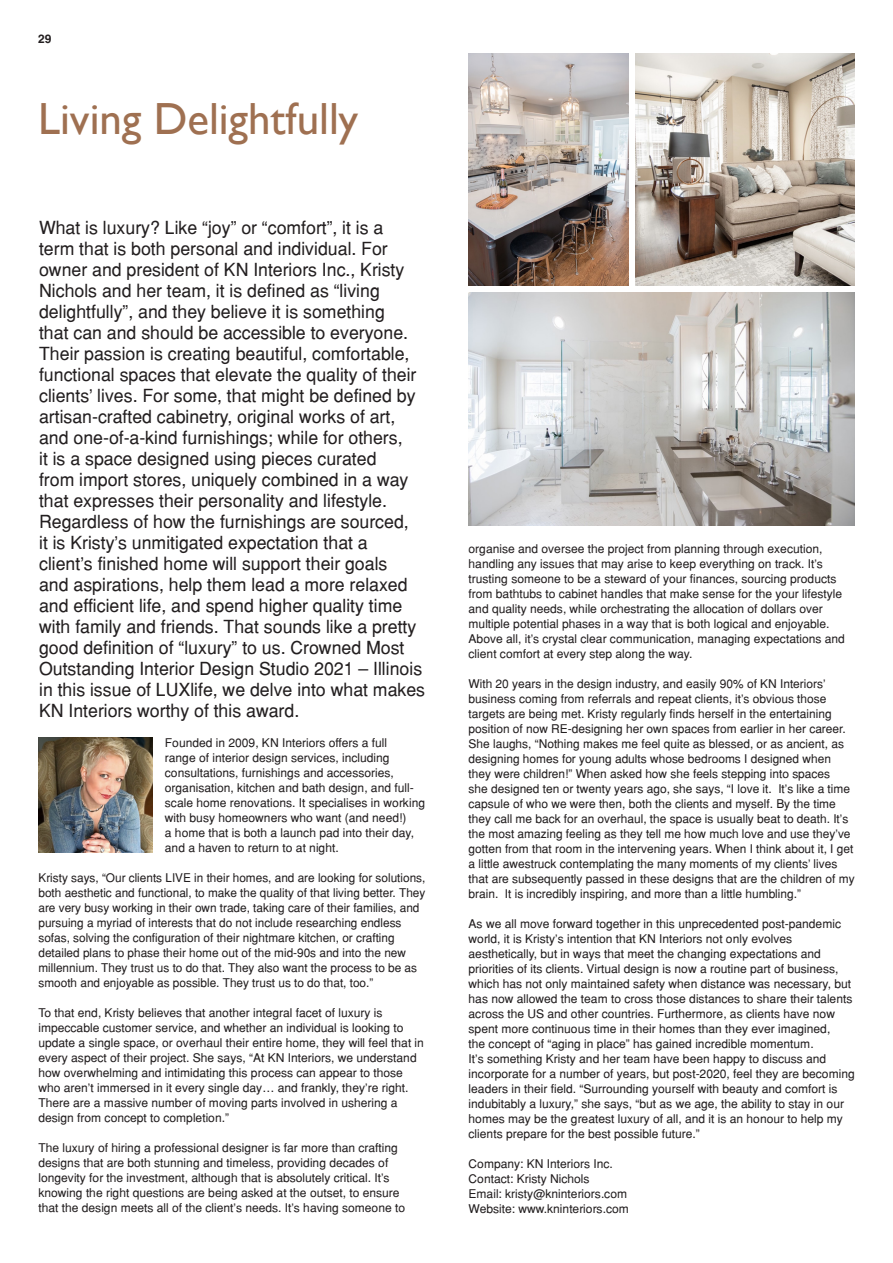
<style>
.page{position:relative;width:893px;height:1263px;background:#fff}
.page>*{position:absolute;margin:0;border:0;box-sizing:border-box;transform-origin:0 0}
.t1{font:45px "Gill Sans";color:#9f7051}
.t2{font:18px/21px "Helvetica";color:#231f20}
.t3{font:12px/15px "Helvetica";color:#231f20}
.t4{font:700 12px "Helvetica";color:#231f20}
</style>
<div class="page">
<img style="left:469px;top:292px;width:386px;height:233px">
<img style="left:38px;top:738px;width:114px;height:114px">
<img style="left:469px;top:53px;width:159px;height:233px">
<img style="left:636px;top:53px;width:219px;height:233px">
<p class="t4" style="left:38px;top:31px;width:15px">29</p>
<p class="t1" style="left:38px;top:93px;width:322px">Living Delightfully</p>
<p class="t2" style="left:39px;top:216px;width:388px">What is luxury? Like “joy” or “comfort”, it is a<br>term that is both personal and individual. For owner and president of KN Interiors Inc., Kristy Nichols and her team, it is defined as “living delightfully”, and they believe it is something<br>that can and should be accessible to everyone.<br>Their passion is creating beautiful, comfortable, functional spaces that elevate the quality of their clients’ lives. For some, that might be defined by artisan-crafted cabinetry, original works of art, and one-of-a-kind furnishings; while for others,<br>it is a space designed using pieces curated<br>from import stores, uniquely combined in a way that expresses their personality and lifestyle.<br>Regardless of how the furnishings are sourced,<br>it is Kristy’s unmitigated expectation that a client’s finished home will support their goals<br>and aspirations, help them lead a more relaxed and efficient life, and spend higher quality time with family and friends. That sounds like a pretty good definition of “luxury” to us. Crowned Most Outstanding Interior Design Studio 2021 – Illinois in this issue of LUXlife, we delve into what makes KN Interiors worthy of this award.</p>
<p class="t3" style="left:165px;top:735px;width:262px">Founded in 2009, KN Interiors offers a full<br>range of interior design services, including consultations, furnishings and accessories, organisation, kitchen and bath design, and full&shy;scale home renovations. It specialises in working with busy homeowners who want (and need!)<br>a home that is both a launch pad into their day, and a haven to return to at night.</p>
<p class="t3" style="left:38px;top:870px;width:388px">Kristy says, “Our clients LIVE in their homes, and are looking for solutions, both aesthetic and functional, to make the quality of that living better. They are very busy working in their own trade, taking care of their families, and pursuing a myriad of interests that do not include researching endless sofas, solving the configuration of their nightmare kitchen, or crafting detailed plans to phase their home out of the mid-90s and into the new millennium. They trust us to do that. They also want the process to be as smooth and enjoyable as possible. They trust us to do that, too.”</p>
<p class="t3" style="left:38px;top:1005px;width:387px">To that end, Kristy believes that another integral facet of luxury is impeccable customer service, and whether an individual is looking to update a single space, or overhaul their entire home, they will feel that in every aspect of their project. She says, “At KN Interiors, we understand how overwhelming and intimidating this process can appear to those who aren’t immersed in it every single day… and frankly, they’re right.<br>There are a massive number of moving parts involved in ushering a design from concept to completion.”</p>
<p class="t3" style="left:38px;top:1140px;width:368px">The luxury of hiring a professional designer is far more than crafting designs that are both stunning and timeless, providing decades of longevity for the investment, although that is absolutely critical. It’s knowing the right questions are being asked at the outset, to ensure that the design meets all of the client’s needs. It’s having someone to</p>
<p class="t3" style="left:469px;top:541px;width:378px">organise and oversee the project from planning through execution, handling any issues that may arise to keep everything on track. It’s trusting someone to be a steward of your finances, sourcing products from bathtubs to cabinet handles that make sense for the your lifestyle and quality needs, while orchestrating the allocation of dollars over multiple potential phases in a way that is both logical and enjoyable.<br>Above all, it’s crystal clear communication, managing expectations and client comfort at every step along the way.</p>
<p class="t3" style="left:469px;top:676px;width:388px">With 20 years in the design industry, and easily 90% of KN Interiors’ business coming from referrals and repeat clients, it’s obvious those targets are being met. Kristy regularly finds herself in the entertaining position of now RE-designing her own spaces from earlier in her career.<br>She laughs, “Nothing makes me feel quite as blessed, or as ancient, as designing homes for young adults whose bedrooms I designed when they were children!” When asked how she feels stepping into spaces<br>she designed ten or twenty years ago, she says, “I love it. It’s like a time capsule of who we were then, both the clients and myself. By the time they call me back for an overhaul, the space is usually beat to death. It’s the most amazing feeling as they tell me how much love and use they’ve gotten from that room in the intervening years. When I think about it, I get a little awestruck contemplating the many moments of my clients’ lives that are subsequently passed in these designs that are the children of my brain. It is incredibly inspiring, and more than a little humbling.”</p>
<p class="t3" style="left:469px;top:916px;width:388px">As we all move forward together in this unprecedented post-pandemic world, it is Kristy’s intention that KN Interiors not only evolves aesthetically, but in ways that meet the changing expectations and priorities of its clients. Virtual design is now a routine part of business, which has not only maintained safety when distance was necessary, but has now allowed the team to cross those distances to share their talents across the US and other countries. Furthermore, as clients have now spent more continuous time in their homes than they ever imagined,<br>the concept of “aging in place” has gained incredible momentum.<br>It’s something Kristy and her team have been happy to discuss and incorporate for a number of years, but post-2020, feel they are becoming leaders in their field. “Surrounding yourself with beauty and comfort is indubitably a luxury,” she says, “but as we age, the ability to stay in our homes may be the greatest luxury of all, and it is an honour to help my clients prepare for the best possible future.”</p>
<p class="t3" style="left:469px;top:1156px;width:146px">Company: KN Interiors Inc.</p>
<p class="t3" style="left:469px;top:1171px;width:122px">Contact: Kristy Nichols</p>
<p class="t3" style="left:469px;top:1186px;width:160px">Email: kristy@kninteriors.com</p>
<p class="t3" style="left:469px;top:1201px;width:162px">Website: www.kninteriors.com</p>
</div>
